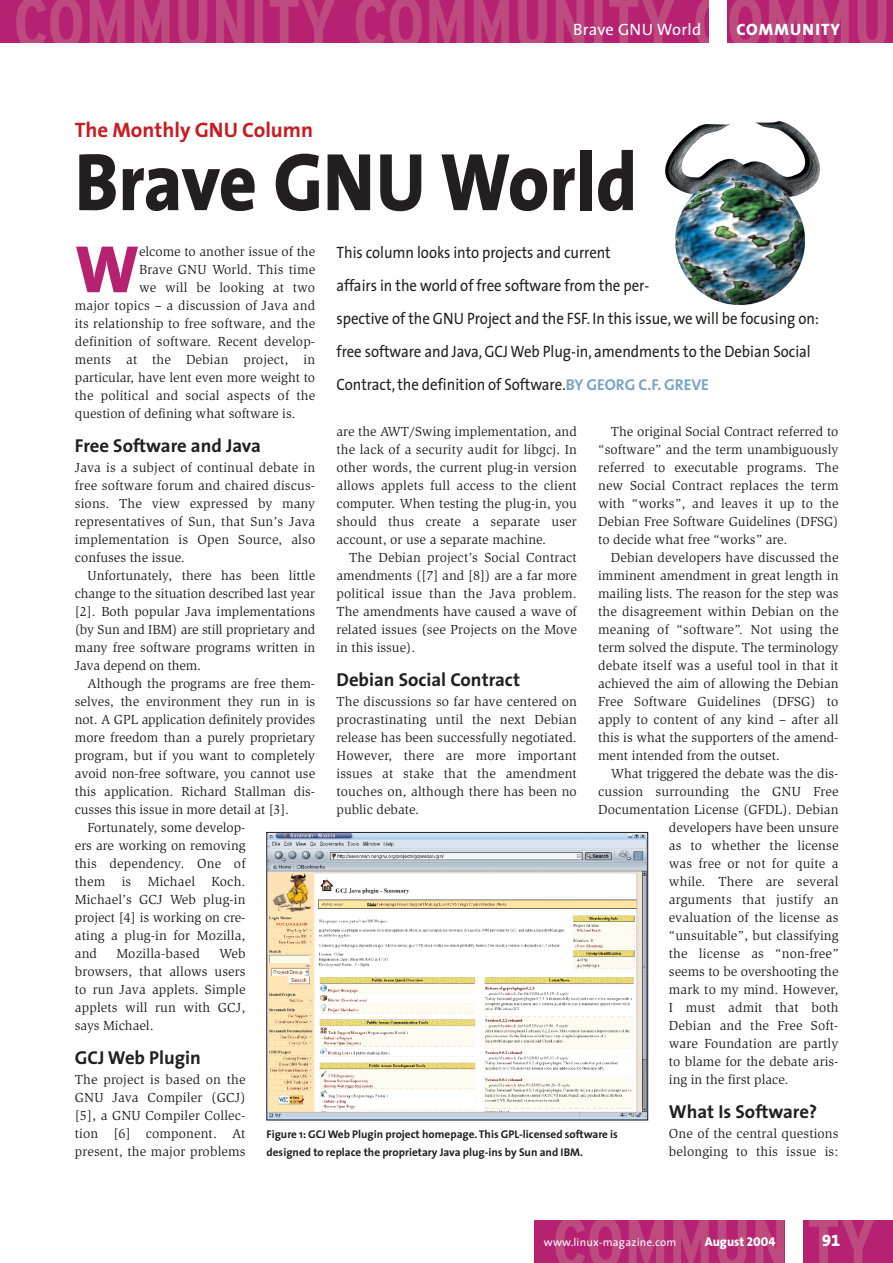
<style>
.page{position:relative;width:893px;height:1263px;background:#fff}
.page>*{position:absolute;margin:0;border:0;box-sizing:border-box;transform-origin:0 0}
.t1{font:800 82.5px "The Sans";color:#231f20;scale:.9 1}
.t2{font:800 67.65px "The Sans";color:#b62270}
.t3{font:700 21px "The Sans";color:#c61c22}
.t4{font:700 18.75px "The Sans";color:#231f20}
.t5{font:16.5px/33px "The Sans";color:#231f20;scale:.9 1}
.t6{font:16.5px "The Sans";letter-spacing:.02em;color:#fff}
.t7{font:16.5px "The Sans Extra Bold Caps";letter-spacing:.07em;color:#fff}
.t8{font:16.5px "The Sans Extra Bold Expert";color:#fff}
.t9{font:13.5px/18px "Slimbach";color:#231f20;text-align:justify}
.t10{font:800 12.75px "The Sans";color:#fff}
.t11{font:700 11.25px/18px "The Sans";color:#231f20}
.t12{font:11.25px "The Sans";letter-spacing:.02em;color:#fff}
.s1{font-weight:700;font-size:15.75px;color:#7aa5c4}
.s2{font-family:"The Sans Extra Bold Caps";font-weight:400}
</style>
<div class="page">
<div style="left:534px;top:1220px;width:358px;height:43px;background:#b62270"></div>
<img style="left:555px;top:1220px;width:319px;height:43px">
<div style="left:785px;top:1220px;width:17px;height:43px;background:#fff"></div>
<img style="left:0;top:0;width:892px;height:43px">
<div style="left:709px;top:0;width:17px;height:43px;background:#fff"></div>
<img style="left:665px;top:121px;width:155px;height:184px">
<img style="left:268px;top:834px;width:378px;height:284px">
<div style="left:266px;top:832px;width:382px;height:288px;border:1px solid #231f20"></div>
<p class="t6" style="left:573px;top:23px;width:130px">Brave GNU World</p>
<p class="t7" style="left:736px;top:20px;width:105px">COMMUNITY</p>
<h3 class="t3" style="left:75px;top:121px;width:240px">The Monthly GNU Column</h3>
<h1 class="t1" style="left:75px;top:148px;width:626px">Brave GNU World</h1>
<p class="t5" style="left:336px;top:237px;width:537px">This column looks into projects and current<br>affairs in the world of free software from the per-<br>spective of the GNU Project and the FSF. In this issue, we will be focusing on: free software and Java, GCJ Web Plug-in, amendments to the Debian Social Contract, the definition of Software.<span class="s1">BY GEORG C.F. GREVE</span></p>
<h2 class="t2" style="left:75px;top:242px;width:66px">W</h2>
<p class="t9" style="left:139px;top:244px;width:178px">elcome to another issue of the</p>
<p class="t9" style="left:139px;top:262px;width:178px">Brave GNU World. This time</p>
<p class="t9" style="left:139px;top:280px;width:178px">we will be looking at two</p>
<p class="t9" style="left:75px;top:298px;width:242px">major topics – a discussion of Java and</p>
<p class="t9" style="left:75px;top:316px;width:242px">its relationship to free software, and the</p>
<p class="t9" style="left:75px;top:334px;width:242px">definition of software. Recent develop-</p>
<p class="t9" style="left:75px;top:352px;width:242px">ments at the Debian project, in</p>
<p class="t9" style="left:75px;top:370px;width:242px">particular, have lent even more weight to</p>
<p class="t9" style="left:75px;top:388px;width:242px">the political and social aspects of the</p>
<p class="t9" style="left:75px;top:406px;width:222px">question of defining what software is.</p>
<h3 class="t4" style="left:75px;top:438px;width:187px">Free Software and Java</h3>
<p class="t9" style="left:75px;top:460px;width:242px">Java is a subject of continual debate in free software forum and chaired discus&shy;sions. The view expressed by many representatives of Sun, that Sun’s Java implementation is Open Source, also confuses the issue.</p>
<p class="t9" style="left:75px;top:568px;width:242px;text-indent:13px">Unfortunately, there has been little change to the situation described last year [2]. Both popular Java implementations (by Sun and IBM) are still proprietary and many free software programs written in Java depend on them.</p>
<p class="t9" style="left:88px;top:676px;width:229px">Although the programs are free them-</p>
<p class="t9" style="left:75px;top:694px;width:242px">selves, the environment they run in is</p>
<p class="t9" style="left:75px;top:712px;width:242px">not. A GPL application definitely provides</p>
<p class="t9" style="left:75px;top:730px;width:242px">more freedom than a purely proprietary</p>
<p class="t9" style="left:75px;top:748px;width:242px">program, but if you want to completely</p>
<p class="t9" style="left:75px;top:766px;width:242px">avoid non-free software, you cannot use</p>
<p class="t9" style="left:75px;top:784px;width:242px">this application. Richard Stallman dis-</p>
<p class="t9" style="left:75px;top:802px;width:216px">cusses this issue in more detail at [3].</p>
<p class="t9" style="left:88px;top:820px;width:159px">Fortunately, some develop-</p>
<p class="t9" style="left:75px;top:838px;width:172px">ers are working on removing</p>
<p class="t9" style="left:75px;top:856px;width:172px">this dependency. One of</p>
<p class="t9" style="left:75px;top:874px;width:172px">them is Michael Koch.</p>
<p class="t9" style="left:75px;top:892px;width:172px">Michael’s GCJ Web plug-in</p>
<p class="t9" style="left:75px;top:910px;width:172px">project [4] is working on cre-</p>
<p class="t9" style="left:75px;top:928px;width:172px">ating a plug-in for Mozilla,</p>
<p class="t9" style="left:75px;top:946px;width:24px">and</p>
<p class="t9" style="left:116px;top:946px;width:85px">Mozilla-based</p>
<p class="t9" style="left:598px;top:424px;width:242px;text-indent:13px">The original Social Contract referred to “software” and the term unambiguously referred to executable programs. The new Social Contract replaces the term with “works”, and leaves it up to the Debian Free Software Guidelines (DFSG) to decide what free “works” are.</p>
<p class="t9" style="left:598px;top:550px;width:242px;text-indent:13px">Debian developers have discussed the imminent amendment in great length in mailing lists. The reason for the step was the disagreement within Debian on the meaning of “software”. Not using the term solved the dispute. The terminology debate itself was a useful tool in that it achieved the aim of allowing the Debian Free Software Guidelines (DFSG) to apply to content of any kind – after all this is what the supporters of the amend&shy;ment intended from the outset.</p>
<p class="t9" style="left:611px;top:766px;width:229px">What triggered the debate was the dis-</p>
<p class="t9" style="left:598px;top:784px;width:242px">cussion surrounding the GNU Free</p>
<p class="t9" style="left:598px;top:802px;width:242px">Documentation License (GFDL). Debian</p>
<p class="t9" style="left:669px;top:820px;width:171px">developers have been unsure</p>
<p class="t9" style="left:669px;top:838px;width:171px">as to whether the license</p>
<p class="t9" style="left:669px;top:856px;width:171px">was free or not for quite a</p>
<p class="t9" style="left:669px;top:874px;width:171px">while. There are several</p>
<p class="t9" style="left:669px;top:892px;width:171px">arguments that justify an</p>
<p class="t9" style="left:669px;top:910px;width:171px">evaluation of the license as</p>
<p class="t9" style="left:669px;top:928px;width:171px">“unsuitable”, but classifying</p>
<p class="t9" style="left:669px;top:946px;width:171px">the license as “non-free”</p>
<p class="t9" style="left:669px;top:964px;width:171px">seems to be overshooting the</p>
<p class="t9" style="left:669px;top:982px;width:171px">mark to my mind. However,</p>
<p class="t9" style="left:669px;top:1000px;width:171px">I must admit that both</p>
<p class="t9" style="left:669px;top:1018px;width:171px">Debian and the Free Soft-</p>
<p class="t9" style="left:669px;top:1036px;width:171px">ware Foundation are partly</p>
<p class="t9" style="left:669px;top:1054px;width:171px">to blame for the debate aris-</p>
<p class="t9" style="left:669px;top:1072px;width:121px">ing in the first place.</p>
<h3 class="t4" style="left:669px;top:1104px;width:150px">What Is Software?</h3>
<p class="t9" style="left:669px;top:1126px;width:171px">One of the central questions belonging to this issue is:</p>
<p class="t9" style="left:336px;top:424px;width:242px">are the AWT/Swing implementation, and the lack of a security audit for libgcj. In other words, the current plug-in version allows applets full access to the client computer. When testing the plug-in, you should thus create a separate user account, or use a separate machine.</p>
<p class="t9" style="left:336px;top:550px;width:242px;text-indent:13px">The Debian project’s Social Contract amendments ([7] and [8]) are a far more political issue than the Java problem.<br>The amendments have caused a wave of related issues (see Projects on the Move in this issue).</p>
<h3 class="t4" style="left:336px;top:672px;width:185px">Debian Social Contract</h3>
<p class="t9" style="left:336px;top:694px;width:242px">The discussions so far have centered on procrastinating until the next Debian release has been successfully negotiated.<br>However, there are more important issues at stake that the amendment touches on, although there has been no public debate.</p>
<p class="t9" style="left:75px;top:946px;width:172px;text-indent:144px">Web browsers, that allows users to run Java applets. Simple applets will run with GCJ, says Michael.</p>
<h3 class="t4" style="left:75px;top:1050px;width:128px">GCJ Web Plugin</h3>
<p class="t9" style="left:75px;top:1072px;width:172px">The project is based on the GNU Java Compiler (GCJ) [5], a GNU Compiler Collec&shy;tion [6] component. At present, the major problems</p>
<p class="t11" style="left:266px;top:1127px;width:353px">Figure 1: GCJ Web Plugin project homepage. This GPL-licensed software is designed to replace the proprietary Java plug-ins by Sun and IBM.</p>
<p class="t12" style="left:543px;top:1238px;width:134px">www.linux-magazine.com</p>
<p class="t10" style="left:704px;top:1237px;width:72px">August <span class="s2">2004</span></p>
<p class="t8" style="left:822px;top:1231px;width:20px">91</p>
</div>
